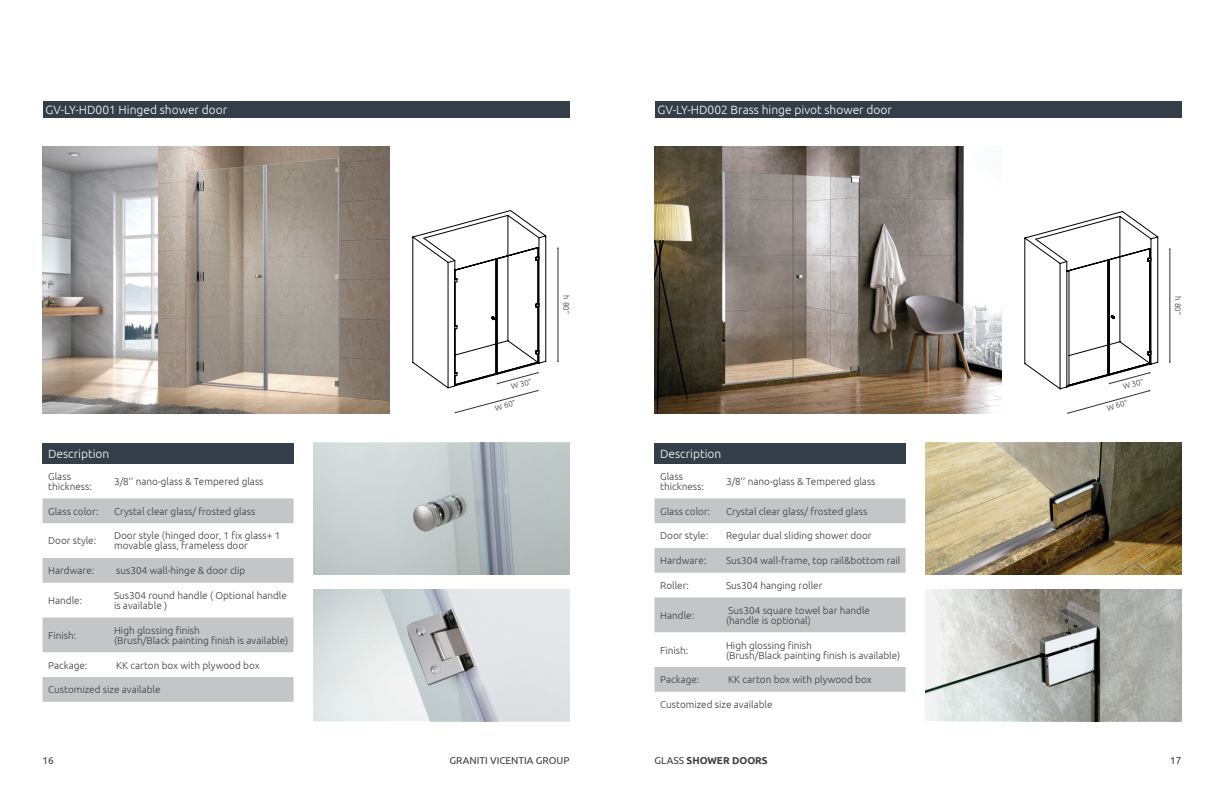
<style>
.page{position:relative;width:1224px;height:792px;background:#fff}
.page>*{position:absolute;margin:0;border:0;box-sizing:border-box;transform-origin:0 0}
.t1{font:300 12px "Ubuntu";color:#fff}
.t2{font:300 10px/10px "Ubuntu";color:#3c3c3b}
.t3{font:10px "Ubuntu";color:#3c3c3b}
.t4{font:700 10px "Ubuntu";color:#3c3c3b}
.t5{font:300 8px "Ubuntu";color:#3c3c3b}
.s1{font-weight:400}
</style>
<div class="page">
<div style="left:43px;top:101px;width:526px;height:17px;background:#333e48"></div>
<img style="left:43px;top:147px;width:346px;height:266px">
<img style="left:313px;top:443px;width:256px;height:132px">
<img style="left:313px;top:589px;width:256px;height:132px">
<div style="left:43px;top:443px;width:251px;height:21px;background:#333e48"></div>
<svg style="left:43px;top:498px;width:251px;height:204px;fill:#c4c5c6"></svg>
<hr style="left:558px;top:248px;width:1px;height:113px;background:#343434">
<svg style="left:413px;top:210px;width:133px;height:203px"></svg>
<hr style="left:1170px;top:249px;width:1px;height:113px;background:#343434">
<div style="left:655px;top:101px;width:526px;height:17px;background:#333e48"></div>
<img style="left:655px;top:147px;width:346px;height:266px">
<img style="left:925px;top:443px;width:256px;height:132px">
<img style="left:925px;top:589px;width:256px;height:132px">
<div style="left:655px;top:443px;width:251px;height:21px;background:#333e48"></div>
<svg style="left:655px;top:498px;width:251px;height:194px;fill:#c4c5c6"></svg>
<svg style="left:1025px;top:211px;width:133px;height:203px"></svg>
<p class="t1" style="left:46px;top:103px;width:183px">GV-LY-HD001 Hinged shower door</p>
<p class="t1" style="left:48px;top:446px;width:63px">Description</p>
<p class="t2" style="left:48px;top:471px;width:45px">Glass thickness:</p>
<p class="t2" style="left:114px;top:476px;width:151px">3/8’’ nano-glass &amp; Tempered glass</p>
<p class="t2" style="left:48px;top:506px;width:52px">Glass color:</p>
<p class="t2" style="left:114px;top:506px;width:143px">Crystal clear glass/ frosted glass</p>
<p class="t2" style="left:48px;top:536px;width:50px">Door style:</p>
<p class="t2" style="left:114px;top:531px;width:168px">Door style (hinged door, 1 fix glass+ 1 movable glass, frameless door</p>
<p class="t2" style="left:48px;top:565px;width:48px">Hardware:</p>
<p class="t2" style="left:116px;top:565px;width:131px">sus304 wall-hinge &amp; door clip</p>
<p class="t2" style="left:48px;top:595px;width:36px">Handle:</p>
<p class="t2" style="left:114px;top:590px;width:174px">Sus304 round handle ( Optional handle is available )</p>
<p class="t2" style="left:48px;top:630px;width:30px">Finish:</p>
<p class="t2" style="left:114px;top:625px;width:176px">High glossing finish<br>(Brush/Black painting finish is available)</p>
<p class="t2" style="left:48px;top:660px;width:41px">Package:</p>
<p class="t2" style="left:116px;top:660px;width:145px">KK carton box with plywood box</p>
<p class="t2" style="left:48px;top:684px;width:114px">Customized size available</p>
<p class="t5" style="left:510px;top:382px;width:23px;rotate:-15deg">W 30”</p>
<p class="t5" style="left:494px;top:403px;width:23px;rotate:-15deg">W 60”</p>
<p class="t5" style="left:571px;top:295px;width:20px;rotate:90deg">h 80”</p>
<p class="t1" style="left:658px;top:103px;width:236px">GV-LY-HD002 Brass hinge pivot shower door</p>
<p class="t1" style="left:660px;top:446px;width:63px">Description</p>
<p class="t2" style="left:660px;top:471px;width:45px">Glass thickness:</p>
<p class="t2" style="left:726px;top:476px;width:151px">3/8’’ nano-glass &amp; Tempered glass</p>
<p class="t2" style="left:660px;top:506px;width:52px">Glass color:</p>
<p class="t2" style="left:726px;top:506px;width:143px">Crystal clear glass/ frosted glass</p>
<p class="t2" style="left:660px;top:531px;width:50px">Door style:</p>
<p class="t2" style="left:726px;top:531px;width:147px">Regular dual sliding shower door</p>
<p class="t2" style="left:660px;top:555px;width:48px">Hardware:</p>
<p class="t2" style="left:726px;top:555px;width:176px">Sus304 wall-frame, top rail&amp;bottom rail</p>
<p class="t2" style="left:660px;top:580px;width:30px">Roller:</p>
<p class="t2" style="left:726px;top:580px;width:98px">Sus304 hanging roller</p>
<p class="t2" style="left:660px;top:610px;width:36px">Handle:</p>
<p class="t2" style="left:726px;top:605px;width:146px">Sus304 square towel bar handle (handle is optional)</p>
<p class="t2" style="left:660px;top:645px;width:30px">Finish:</p>
<p class="t2" style="left:726px;top:640px;width:176px">High glossing finish<br>(Brush/Black painting finish is available)</p>
<p class="t2" style="left:660px;top:674px;width:41px">Package:</p>
<p class="t2" style="left:728px;top:674px;width:145px">KK carton box with plywood box</p>
<p class="t2" style="left:660px;top:699px;width:114px">Customized size available</p>
<p class="t5" style="left:1122px;top:382px;width:23px;rotate:-15deg">W 30”</p>
<p class="t5" style="left:1106px;top:403px;width:23px;rotate:-15deg">W 60”</p>
<p class="t5" style="left:1183px;top:296px;width:20px;rotate:90deg">h 80”</p>
<p class="t3" style="left:43px;top:754px;width:13px">16</p>
<p class="t3" style="left:450px;top:754px;width:121px">GRANITI VICENTIA GROUP</p>
<p class="t4" style="left:655px;top:754px;width:115px"><span class="s1">GLASS</span> SHOWER DOORS</p>
<p class="t3" style="left:1170px;top:754px;width:13px">17</p>
</div>
